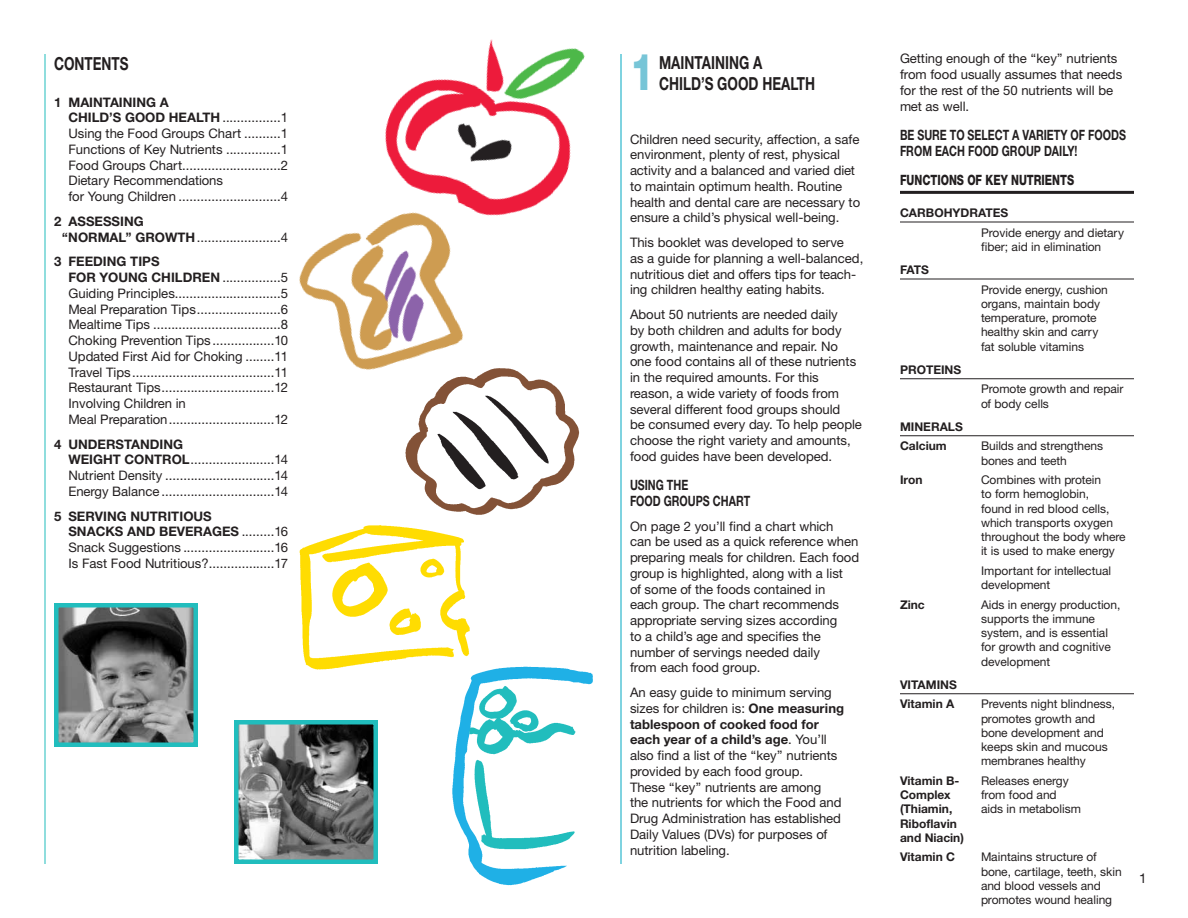
<style>
.page{position:relative;width:1188px;height:918px;background:#fff}
.page>*{position:absolute;margin:0;border:0;box-sizing:border-box;transform-origin:0 0}
.t1{font:800 51px "Helvetica Neue";color:#77c5d7;scale:.75 1}
.t2{font:700 18px/21px "Helvetica Neue";color:#231f20;scale:.75 1}
.t3{font:700 14.25px/15.8px "Helvetica Neue";color:#231f20;scale:.75 1}
.t4{font:800 14.25px "Helvetica Neue";color:#231f20;scale:.75 1}
.t5{font:13.5px "Helvetica Neue";color:#231f20}
.t6{font:13.2px/15.8px "Helvetica Neue";color:#231f20}
.t7{font:700 13.2px/15.8px "Helvetica Neue";color:#231f20}
.t8{font:12px/14.2px "Helvetica Neue";color:#231f20}
.t9{font:700 12px/19.5px "Helvetica Neue";color:#231f20}
.s1{font-weight:700}
.s2{font-weight:400}
</style>
<div class="page">
<hr style="left:900px;top:191px;width:234px;height:3px;background:#231f20">
<hr style="left:900px;top:222px;width:234px;height:1px;background:#231f20">
<hr style="left:900px;top:279px;width:234px;height:1px;background:#231f20">
<hr style="left:900px;top:378px;width:234px;height:1px;background:#231f20">
<hr style="left:900px;top:435px;width:234px;height:1px;background:#231f20">
<hr style="left:900px;top:693px;width:234px;height:1px;background:#231f20">
<hr style="left:621px;top:54px;width:1px;height:810px;background:#00a9c2">
<hr style="left:45px;top:54px;width:1px;height:810px;background:#21bdbd">
<img style="left:59px;top:608px;width:134px;height:134px">
<div style="left:54px;top:603px;width:144px;height:144px;border:4px solid #21bdbd"></div>
<img style="left:239px;top:725px;width:134px;height:134px">
<div style="left:234px;top:720px;width:144px;height:144px;border:4px solid #21bdbd"></div>
<img style="left:385px;top:39px;width:236px;height:208px">
<img style="left:299px;top:190px;width:193px;height:180px">
<img style="left:452px;top:666px;width:141px;height:220px">
<img style="left:396px;top:357px;width:184px;height:158px">
<img style="left:299px;top:512px;width:183px;height:166px">
<h2 class="t2" style="left:54px;top:55px;width:101px">CONTENTS</h2>
<p class="t6" style="left:68px;top:95px;width:221px;text-indent:-14px"><span class="s1">1 MAINTAINING A<br>CHILD’S GOOD HEALTH</span> ................1<br>Using the Food Groups Chart ..........1<br>Functions of Key Nutrients ...............1<br>Food Groups Chart...........................2<br>Dietary Recommendations<br>for Young Children ............................4</p>
<p class="t7" style="left:62px;top:214px;width:228px;text-indent:-8px">2 ASSESSING<br>‘‘NORMAL’’ GROWTH<span class="s2">.......................4</span></p>
<p class="t6" style="left:68px;top:255px;width:221px;text-indent:-14px"><span class="s1">3 FEEDING TIPS<br>FOR YOUNG CHILDREN</span> ................5<br>Guiding Principles.............................5<br>Meal Preparation Tips.......................6<br>Mealtime Tips ...................................8<br>Choking Prevention Tips.................10<br>Updated First Aid for Choking ........11<br>Travel Tips.......................................11<br>Restaurant Tips...............................12<br>Involving Children in<br>Meal Preparation.............................12</p>
<p class="t6" style="left:68px;top:437px;width:221px;text-indent:-14px"><span class="s1">4 UNDERSTANDING<br>WEIGHT CONTROL</span>.......................14<br>Nutrient Density ..............................14<br>Energy Balance ...............................14</p>
<p class="t6" style="left:68px;top:509px;width:221px;text-indent:-14px"><span class="s1">5 SERVING NUTRITIOUS<br>SNACKS AND BEVERAGES</span> .........16<br>Snack Suggestions .........................16<br>Is Fast Food Nutritious?..................17</p>
<h1 class="t1" style="left:630px;top:54px;width:34px">1</h1>
<h2 class="t2" style="left:659px;top:54px;width:210px">MAINTAINING A<br>CHILD’S GOOD HEALTH</h2>
<p class="t6" style="left:630px;top:132px;width:232px">Children need security, affection, a safe environment, plenty of rest, physical activity and a balanced and varied diet to maintain optimum health. Routine health and dental care are necessary to ensure a child’s physical well-being.</p>
<p class="t6" style="left:630px;top:236px;width:235px">This booklet was developed to serve<br>as a guide for planning a well-balanced, nutritious diet and offers tips for teach&shy;ing children healthy eating habits.</p>
<p class="t6" style="left:630px;top:308px;width:233px">About 50 nutrients are needed daily<br>by both children and adults for body growth, maintenance and repair. No one food contains all of these nutrients in the required amounts. For this reason, a wide variety of foods from several different food groups should<br>be consumed every day. To help people choose the right variety and amounts, food guides have been developed.</p>
<p class="t3" style="left:630px;top:479px;width:162px">USING THE<br>FOOD GROUPS CHART</p>
<p class="t6" style="left:630px;top:519px;width:231px">On page 2 you’ll find a chart which<br>can be used as a quick reference when preparing meals for children. Each food group is highlighted, along with a list<br>of some of the foods contained in<br>each group. The chart recommends appropriate serving sizes according<br>to a child’s age and specifies the number of servings needed daily<br>from each food group.</p>
<p class="t6" style="left:630px;top:686px;width:216px">An easy guide to minimum serving sizes for children is: <span class="s1">One measuring tablespoon of cooked food for each year of a child’s age</span>. You’ll also find a list of the ‘‘key’’ nutrients provided by each food group.<br>These ‘‘key’’ nutrients are among<br>the nutrients for which the Food and<br>Drug Administration has established<br>Daily Values (DVs) for purposes of nutrition labeling.</p>
<p class="t6" style="left:900px;top:52px;width:224px">Getting enough of the ‘‘key’’ nutrients from food usually assumes that needs for the rest of the 50 nutrients will be met as well.</p>
<p class="t3" style="left:900px;top:128px;width:303px">BE SURE TO SELECT A VARIETY OF FOODS<br>FROM EACH FOOD GROUP DAILY!</p>
<p class="t4" style="left:900px;top:175px;width:234px">FUNCTIONS OF KEY NUTRIENTS</p>
<p class="t9" style="left:900px;top:204px;width:110px">CARBOHYDRATES</p>
<p class="t8" style="left:981px;top:226px;width:145px">Provide energy and dietary fiber; aid in elimination</p>
<p class="t9" style="left:900px;top:261px;width:30px">FATS</p>
<p class="t8" style="left:981px;top:283px;width:128px">Provide energy, cushion organs, maintain body temperature, promote healthy skin and carry fat soluble vitamins</p>
<p class="t9" style="left:900px;top:361px;width:63px">PROTEINS</p>
<p class="t8" style="left:981px;top:383px;width:144px">Promote growth and repair of body cells</p>
<p class="t9" style="left:900px;top:418px;width:64px">MINERALS<br>Calcium</p>
<p class="t8" style="left:981px;top:440px;width:124px">Builds and strengthens bones and teeth</p>
<p class="t9" style="left:900px;top:471px;width:24px">Iron</p>
<p class="t8" style="left:981px;top:474px;width:146px">Combines with protein<br>to form hemoglobin,<br>found in red blood cells, which transports oxygen throughout the body where it is used to make energy</p>
<p class="t8" style="left:981px;top:565px;width:132px">Important for intellectual development</p>
<p class="t9" style="left:900px;top:596px;width:26px">Zinc</p>
<p class="t8" style="left:981px;top:598px;width:141px">Aids in energy production, supports the immune system, and is essential for growth and cognitive development</p>
<p class="t9" style="left:900px;top:676px;width:58px">VITAMINS<br>Vitamin A</p>
<p class="t8" style="left:981px;top:698px;width:136px">Prevents night blindness, promotes growth and bone development and keeps skin and mucous membranes healthy</p>
<p class="t9" style="left:900px;top:772px;width:61px">Vitamin B-</p>
<p class="t8" style="left:981px;top:775px;width:89px">Releases energy</p>
<p class="t9" style="left:900px;top:786px;width:52px">Complex</p>
<p class="t8" style="left:981px;top:789px;width:77px">from food and</p>
<p class="t9" style="left:900px;top:800px;width:54px">(Thiamin,</p>
<p class="t8" style="left:981px;top:803px;width:102px">aids in metabolism</p>
<p class="t9" style="left:900px;top:817px;width:65px;line-height:14.2px">Riboflavin and Niacin)</p>
<p class="t9" style="left:900px;top:848px;width:57px">Vitamin C</p>
<p class="t8" style="left:981px;top:851px;width:142px">Maintains structure of bone, cartilage, teeth, skin and blood vessels and promotes wound healing</p>
<p class="t5" style="left:1139px;top:873px;width:9px">1</p>
</div>
